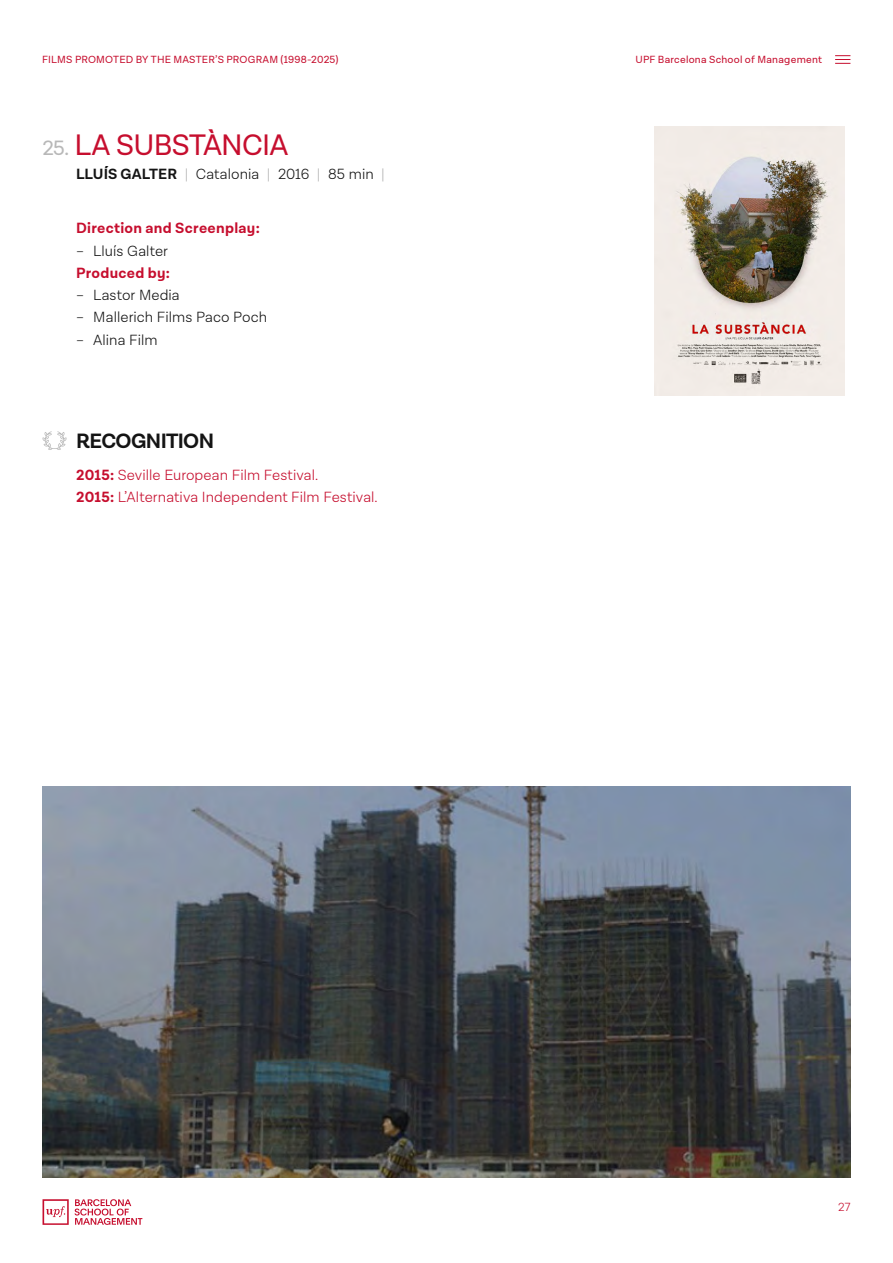
<style>
.page{position:relative;width:893px;height:1263px;background:#fff}
.page>*{position:absolute;margin:0;border:0;box-sizing:border-box;transform-origin:0 0}
.t1{font:30px "Lota Grotesque Alt 1";letter-spacing:-.025em;color:#c60e2e}
.t2{font:700 21px "Lota Grotesque Alt 1";letter-spacing:-.03em;color:#141414}
.t3{font:300 15px "Lota Grotesque Alt 1";letter-spacing:.005em;color:#141414}
.t4{font:300 15px/22.2px "Lota Grotesque Alt 1";letter-spacing:.005em;color:#c60e2e}
.t5{font:700 15px "Lota Grotesque Alt 1";letter-spacing:.02em;color:#c60e2e}
.t6{font:300 12px "Lota Grotesque Alt 1";color:#c60e2e}
.t7{font:10.5px "Lota Grotesque Alt 1";letter-spacing:.02em;color:#c60e2e}
.s1{font-size:21px;color:#b8b8b8}
.s2{font-weight:700}
.s3{color:#b8b8b8}
</style>
<div class="page">
<svg style="left:75px;top:1199px;width:67px;height:26px"></svg>
<svg style="left:43px;top:1199px;width:26px;height:26px"></svg>
<svg style="left:835px;top:55px;width:15px;height:9px"></svg>
<svg style="left:42px;top:431px;width:25px;height:19px"></svg>
<img style="left:654px;top:126px;width:191px;height:269px">
<img style="left:42px;top:787px;width:808px;height:391px">
<p class="t7" style="left:42px;top:54px;width:298px">FILMS PROMOTED BY THE MASTER’S PROGRAM (1998-2025)</p>
<p class="t7" style="left:636px;top:54px;width:188px">UPF Barcelona School of Management</p>
<h1 class="t1" style="left:43px;top:128px;width:247px"><span class="s1">25.</span> LA SUBSTÀNCIA</h1>
<p class="t3" style="left:76px;top:166px;width:310px"><span class="s2">LLUÍS GALTER</span> <span class="s3">|</span> Catalonia <span class="s3">|</span> 2016 <span class="s3">|</span> 85 min <span class="s3">|</span></p>
<p class="t5" style="left:76px;top:220px;width:185px">Direction and Screenplay:</p>
<p class="t3" style="left:76px;top:242px;width:93px">– Lluís Galter</p>
<p class="t5" style="left:76px;top:264px;width:95px">Produced by:</p>
<p class="t3" style="left:76px;top:287px;width:105px">– Lastor Media</p>
<p class="t3" style="left:76px;top:309px;width:192px">– Mallerich Films Paco Poch</p>
<p class="t3" style="left:76px;top:331px;width:83px">– Alina Film</p>
<h2 class="t2" style="left:76px;top:428px;width:139px">RECOGNITION</h2>
<p class="t4" style="left:76px;top:464px;width:303px"><span class="s2">2015:</span> Seville European Film Festival.<br><span class="s2">2015:</span> L’Alternativa Independent Film Festival.</p>
<p class="t6" style="left:838px;top:1200px;width:14px">27</p>
</div>
